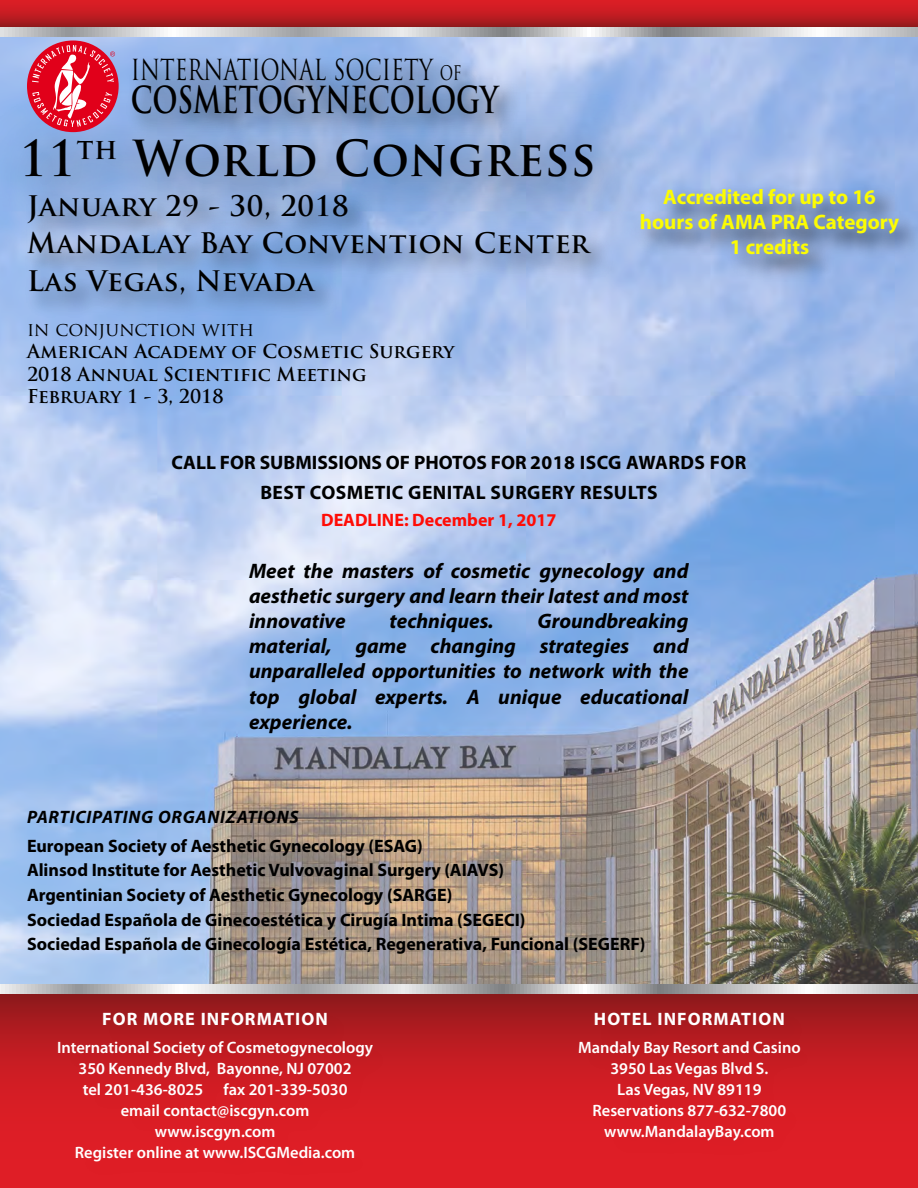
<style>
.page{position:relative;width:918px;height:1188px;background:#fff}
.page>*{position:absolute;margin:0;border:0;box-sizing:border-box;transform-origin:0 0}
.t1{font:700 48.45px "Trajan Pro";letter-spacing:.035em;color:#000;scale:.93 1}
.t2{font:700 36.3px "Trajan Pro";color:#000;scale:.75 1}
.t3{font:28.2px "Trajan Pro";color:#000;scale:.75 1}
.t4{font:700 27.6px/37.2px "Trajan Pro";letter-spacing:.02em;color:#000}
.t5{font:italic 700 21px/25.2px "Myriad Pro";color:#000;text-align:justify}
.t6{font:700 21px/25.2px "Myriad Pro";color:#fcfc03;text-align:center}
.t7{font:700 19.5px/29.4px "Myriad Pro";letter-spacing:.02em;color:#000;text-align:center}
.t8{font:700 18.6px/22.4px "Trajan Pro";color:#000}
.t9{font:700 18px/24.6px "Myriad Pro";color:#000}
.t10{font:700 18px "Myriad Pro";letter-spacing:.06em;color:#fff}
.t11{font:700 18px "Myriad Pro";color:#ff0c06}
.t12{font:600 16.5px/21px "Myriad Pro";color:#fff;text-align:center}
.s1{font-size:19.65px}
.s2{font-weight:400}
.s3{font-style:italic}
</style>
<div class="page">
<img style="left:0;top:37px;width:918px;height:948px">
<img style="left:0;top:60px;width:699px;height:250px">
<img style="left:0;top:105px;width:632px;height:161px">
<img style="left:15px;top:178px;width:611px;height:154px">
<img style="left:118px;top:44px;width:416px;height:112px">
<div style="left:27px;top:40px;width:92px;height:92px;background:#e1001a;border-radius:50%"></div>
<svg style="left:32px;top:45px;width:83px;height:82px"></svg>
<svg style="left:0;top:985px;width:918px;height:9px;background:#c3c4c5"></svg>
<svg style="left:0;top:994px;width:918px;height:194px;background:#cc1c23"></svg>
<img style="left:24px;top:993px;width:404px;height:195px">
<img style="left:498px;top:993px;width:404px;height:186px">
<svg style="left:0;top:27px;width:918px;height:10px;background:#c3c4c5"></svg>
<svg style="left:0;top:0;width:918px;height:27px;background:#bf1c21"></svg>
<img style="left:621px;top:174px;width:297px;height:142px">
<p class="t3" style="left:131px;top:52px;width:443px">INTERNATIONAL SOCIETY <span class="s1">OF</span></p>
<p class="t2" style="left:131px;top:77px;width:492px">COSMETOGYNECOLOGY</p>
<p class="t1" style="left:20px;top:128px;width:621px">11<sup>th</sup> World Congress</p>
<p class="t4" style="left:27px;top:188px;width:564px">January 29 - 30, 2018<br>Mandalay Bay Convention Center<br>Las Vegas, Nevada</p>
<p class="t8" style="left:27px;top:318px;width:429px"><span class="s2">in conjunction with<br></span>American Academy of Cosmetic Surgery<br>2018 Annual Scientific Meeting<br>February 1 - 3, 2018</p>
<p class="t6" style="left:640px;top:184px;width:261px">Accredited for up to 16 hours of AMA PRA Category<br>1 credits</p>
<p class="t7" style="left:172px;top:447px;width:576px">CALL FOR SUBMISSIONS OF PHOTOS FOR 2018 ISCG AWARDS FOR<br>BEST COSMETIC GENITAL SURGERY RESULTS</p>
<p class="t11" style="left:321px;top:508px;width:237px">DEADLINE: December 1, 2017</p>
<p class="t5" style="left:249px;top:557px;width:441px">Meet the masters of cosmetic gynecology and aesthetic surgery and learn their latest and most innovative</p>
<p class="t5" style="left:249px;top:608px;width:441px;text-indent:289px">Groundbreaking material, game changing strategies and unparalleled opportunities to network with the top global experts. A unique educational experience.</p>
<p class="t5" style="left:390px;top:608px;width:106px">techniques.</p>
<p class="t9" style="left:27px;top:802px;width:397px;line-height:29.1px"><span class="s3">PARTICIPATING ORGANIZATIONS<br></span>European Society of Aesthetic Gynecology (ESAG)</p>
<p class="t9" style="left:27px;top:858px;width:620px">Alinsod Institute for Aesthetic Vulvovaginal Surgery (AIAVS)<br>Argentinian Society of Aesthetic Gynecology (SARGE)<br>Sociedad Española de Ginecoestética y Cirugía Intima (SEGECI)<br>Sociedad Española de Ginecología Estética, Regenerativa, Funcional (SEGERF)</p>
<p class="t10" style="left:102px;top:1007px;width:227px">FOR MORE INFORMATION</p>
<p class="t12" style="left:57px;top:1036px;width:318px">International Society of Cosmetogynecology 350 Kennedy Blvd, Bayonne, NJ 07002<br>tel 201-436-8025 fax 201-339-5030<br>email contact@iscgyn.com<br>www.iscgyn.com<br>Register online at www.ISCGMedia.com</p>
<p class="t10" style="left:594px;top:1007px;width:192px">HOTEL INFORMATION</p>
<p class="t12" style="left:578px;top:1036px;width:224px">Mandaly Bay Resort and Casino<br>3950 Las Vegas Blvd S.<br>Las Vegas, NV 89119<br>Reservations 877-632-7800 www.MandalayBay.com</p>
</div>
